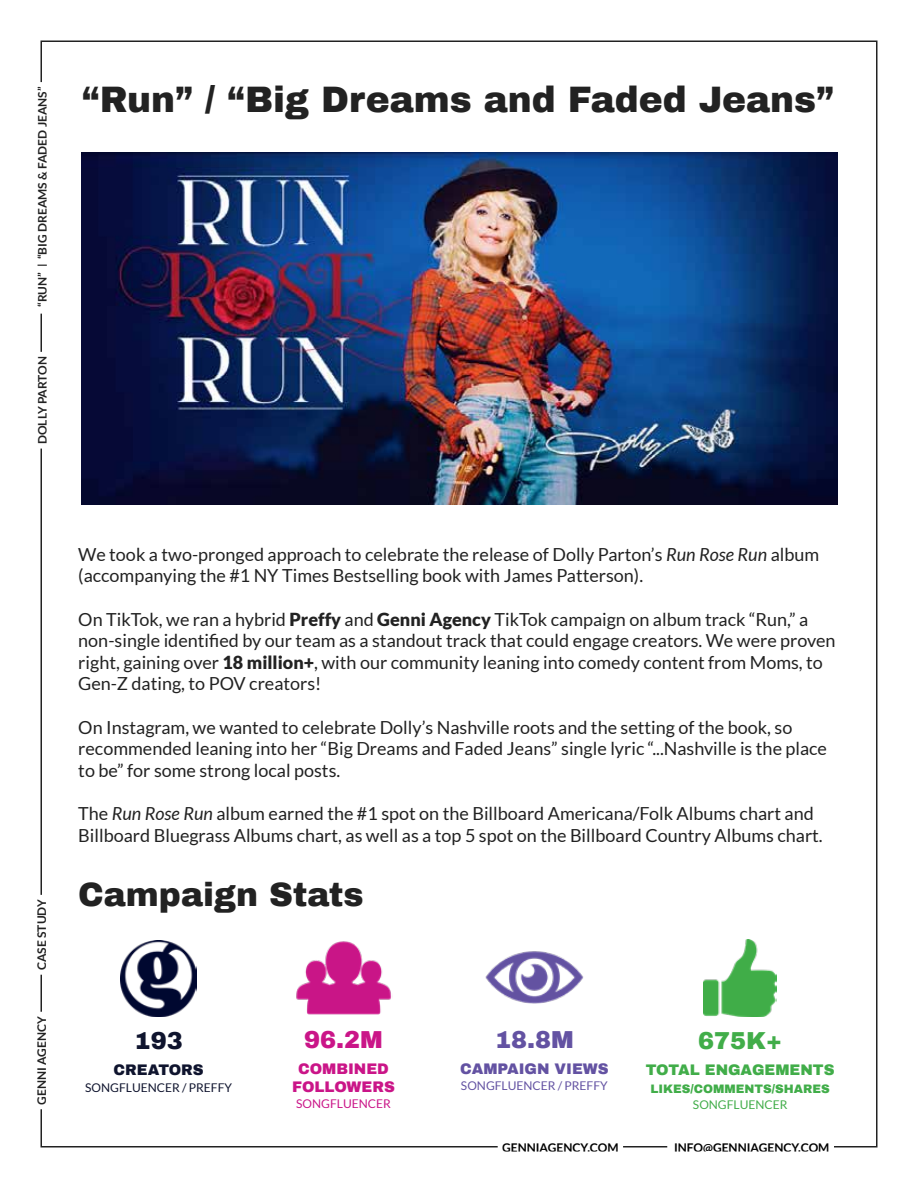
<style>
.page{position:relative;width:918px;height:1188px;background:#fff}
.page>*{position:absolute;margin:0;border:0;box-sizing:border-box;transform-origin:0 0}
.t1{font:900 36px "Archivo";color:#222}
.t2{font:900 33px "Archivo";color:#222}
.t3{font:900 24px "Archivo";color:#ca1588}
.t4{font:900 24px "Archivo";color:#6352a2}
.t5{font:900 24px "Archivo";color:#41ad49}
.t6{font:900 24px "Archivo";color:#0f142e}
.t7{font:18px/21.6px "Lato";color:#222}
.t8{font:900 15px/18px "Archivo";color:#ca1588;text-align:center}
.t9{font:900 15px "Archivo";color:#41ad49}
.t10{font:900 15px "Archivo";color:#6352a2}
.t11{font:900 15px "Archivo";color:#0f142e}
.t12{font:700 12px "Lato";color:#222}
.t13{font:700 12px "Lato";color:#000}
.t14{font:900 12px "Archivo";color:#41ad49}
.t15{font:12px "Lato";color:#0f142e}
.t16{font:12px "Lato";color:#6352a2}
.t17{font:12px "Lato";color:#ca1588}
.t18{font:12px "Lato";color:#41ad49}
.s1{font-style:italic}
.s2{font-weight:900}
</style>
<div class="page">
<img style="left:296px;top:941px;width:96px;height:74px">
<img style="left:120px;top:940px;width:77px;height:77px">
<img style="left:485px;top:951px;width:99px;height:53px">
<img style="left:704px;top:940px;width:73px;height:76px">
<img style="left:81px;top:153px;width:756px;height:352px">
<p class="t12" style="left:36px;top:307px;width:222px;rotate:-90deg">“RUN” | “BIG DREAMS &amp; FADED JEANS”</p>
<p class="t12" style="left:36px;top:444px;width:89px;rotate:-90deg">DOLLY PARTON</p>
<h1 class="t1" style="left:82px;top:78px;width:754px">“Run” / “Big Dreams and Faded Jeans”</h1>
<p class="t12" style="left:35px;top:970px;width:72px;rotate:-90deg">CASE STUDY</p>
<p class="t12" style="left:35px;top:1105px;width:90px;rotate:-90deg">GENNI AGENCY</p>
<p class="t7" style="left:78px;top:543px;width:742px">We took a two-pronged approach to celebrate the release of Dolly Parton’s <span class="s1">Run Rose Run</span> album (accompanying the #1 NY Times Bestselling book with James Patterson).</p>
<p class="t7" style="left:78px;top:608px;width:759px">On TikTok, we ran a hybrid <span class="s2">Preffy</span> and <span class="s2">Genni Agency</span> TikTok campaign on album track “Run,” a non-single identified by our team as a standout track that could engage creators. We were proven right, gaining over <span class="s2">18 million+</span>, with our community leaning into comedy content from Moms, to Gen-Z dating, to POV creators!</p>
<p class="t7" style="left:78px;top:716px;width:750px">On Instagram, we wanted to celebrate Dolly’s Nashville roots and the setting of the book, so recommended leaning into her “Big Dreams and Faded Jeans” single lyric “...Nashville is the place to be” for some strong local posts.</p>
<p class="t7" style="left:78px;top:803px;width:746px">The <span class="s1">Run Rose Run</span> album earned the #1 spot on the Billboard Americana/Folk Albums chart and<br>Billboard Bluegrass Albums chart, as well as a top 5 spot on the Billboard Country Albums chart.</p>
<h2 class="t2" style="left:78px;top:875px;width:287px">Campaign Stats</h2>
<h3 class="t6" style="left:135px;top:1026px;width:50px">193</h3>
<p class="t11" style="left:114px;top:1061px;width:92px">CREATORS</p>
<p class="t15" style="left:85px;top:1081px;width:148px">SONGFLUENCER / PREFFY</p>
<h3 class="t3" style="left:304px;top:1025px;width:80px">96.2M</h3>
<p class="t8" style="left:292px;top:1060px;width:104px">COMBINED<br>FOLLOWERS</p>
<p class="t17" style="left:296px;top:1097px;width:96px">SONGFLUENCER</p>
<h3 class="t4" style="left:495px;top:1025px;width:80px">18.8M</h3>
<p class="t10" style="left:460px;top:1060px;width:150px">CAMPAIGN VIEWS</p>
<p class="t16" style="left:461px;top:1079px;width:148px">SONGFLUENCER / PREFFY</p>
<h3 class="t5" style="left:698px;top:1026px;width:85px">675K+</h3>
<p class="t9" style="left:646px;top:1060px;width:190px">TOTAL ENGAGEMENTS</p>
<p class="t14" style="left:651px;top:1081px;width:181px">LIKES/COMMENTS/SHARES</p>
<p class="t18" style="left:693px;top:1098px;width:96px">SONGFLUENCER</p>
<p class="t13" style="left:502px;top:1140px;width:118px">GENNIAGENCY.COM</p>
<p class="t13" style="left:674px;top:1140px;width:157px">INFO@GENNIAGENCY.COM</p>
</div>
